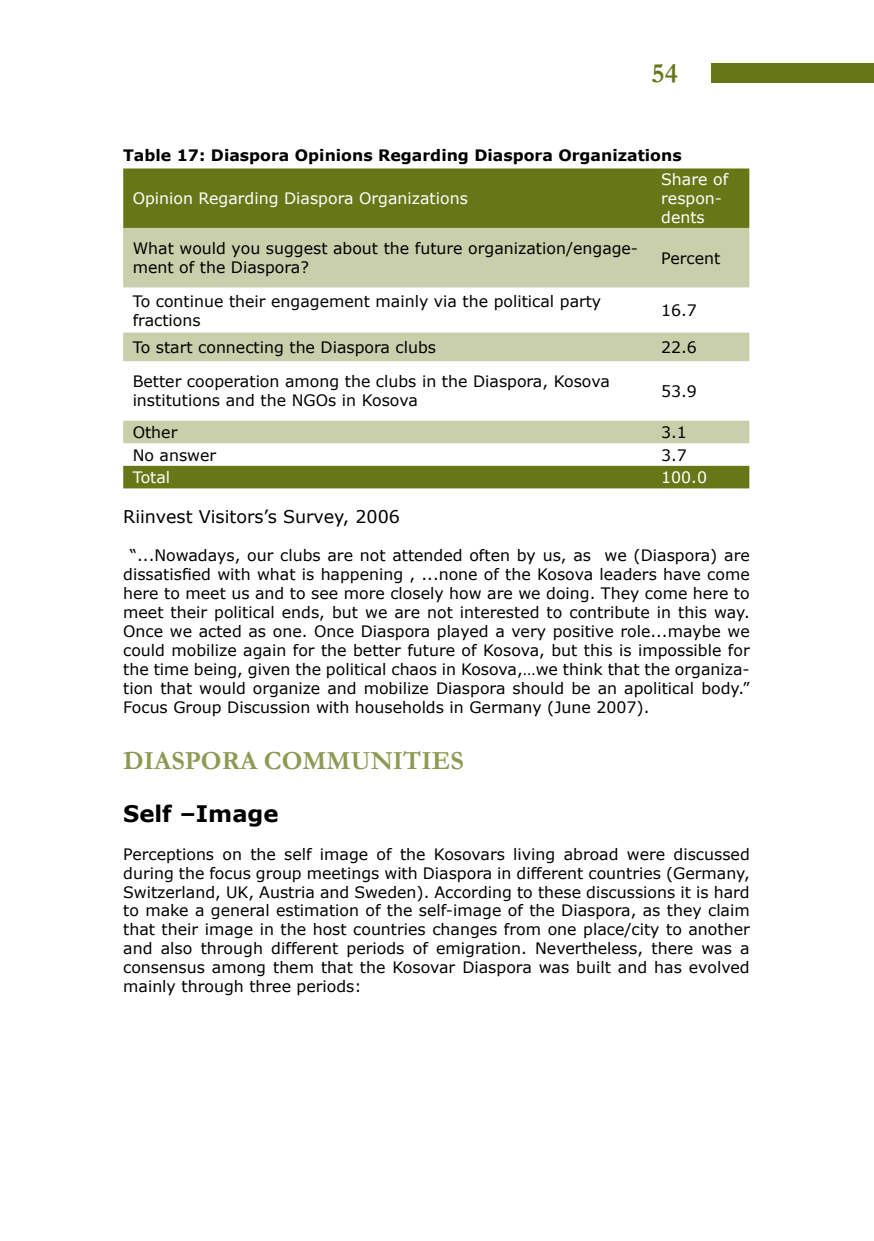
<style>
.page{position:relative;width:874px;height:1241px;background:#fff}
.page>*{position:absolute;margin:0;border:0;box-sizing:border-box;transform-origin:0 0}
.t1{font:700 28px "Garamond";color:#677718}
.t2{font:700 26.25px "Garamond";color:#8e9a53}
.t3{font:700 22.75px "Verdana";color:#000}
.t4{font:17.5px "Verdana";color:#000}
.t5{font:15.75px/18.9px "Verdana";color:#000}
.t6{font:15.75px/18.9px "Verdana";color:#fff}
.t7{font:700 15.75px "Verdana";color:#000}
</style>
<div class="page">
<div style="left:710px;top:63px;width:163px;height:19px;background:#677718"></div>
<svg style="left:123px;top:168px;width:626px;height:320px;fill:#677718"></svg>
<svg style="left:123px;top:228px;width:626px;height:215px;fill:#c8cfaa"></svg>
<h1 class="t1" style="left:651px;top:54px;width:26px">54</h1>
<p class="t7" style="left:123px;top:146px;width:559px">Table 17: Diaspora Opinions Regarding Diaspora Organizations</p>
<p class="t6" style="left:133px;top:188px;width:336px">Opinion Regarding Diaspora Organizations</p>
<p class="t6" style="left:661px;top:170px;width:68px">Share of respon&shy;dents</p>
<p class="t5" style="left:133px;top:238px;width:506px">What would you suggest about the future organization/engage&shy;ment of the Diaspora?</p>
<p class="t5" style="left:661px;top:248px;width:60px">Percent</p>
<p class="t5" style="left:133px;top:291px;width:470px">To continue their engagement mainly via the political party fractions</p>
<p class="t5" style="left:661px;top:300px;width:37px">16.7</p>
<p class="t5" style="left:133px;top:337px;width:305px">To start connecting the Diaspora clubs</p>
<p class="t5" style="left:661px;top:337px;width:37px">22.6</p>
<p class="t5" style="left:133px;top:372px;width:478px">Better cooperation among the clubs in the Diaspora, Kosova institutions and the NGOs in Kosova</p>
<p class="t5" style="left:661px;top:381px;width:37px">53.9</p>
<p class="t5" style="left:133px;top:422px;width:46px">Other</p>
<p class="t5" style="left:661px;top:422px;width:27px">3.1</p>
<p class="t5" style="left:133px;top:445px;width:85px">No answer</p>
<p class="t5" style="left:661px;top:445px;width:27px">3.7</p>
<p class="t6" style="left:133px;top:467px;width:39px">Total</p>
<p class="t6" style="left:661px;top:467px;width:47px">100.0</p>
<p class="t4" style="left:123px;top:506px;width:278px">Riinvest Visitors’s Survey, 2006</p>
<p class="t5" style="left:123px;top:545px;width:627px;text-align:justify;text-indent:7px">“...Nowadays, our clubs are not attended often by us, as we (Diaspora) are dissatisfied with what is happening , ...none of the Kosova leaders have come here to meet us and to see more closely how are we doing. They come here to meet their political ends, but we are not interested to contribute in this way.<br>Once we acted as one. Once Diaspora played a very positive role...maybe we could mobilize again for the better future of Kosova, but this is impossible for the time being, given the political chaos in Kosova,…we think that the organiza&shy;tion that would organize and mobilize Diaspora should be an apolitical body.” Focus Group Discussion with households in Germany (June 2007).</p>
<h2 class="t2" style="left:123px;top:743px;width:342px">DIASPORA COMMUNITIES</h2>
<h3 class="t3" style="left:123px;top:799px;width:157px">Self –Image</h3>
<p class="t5" style="left:123px;top:843px;width:627px;text-align:justify">Perceptions on the self image of the Kosovars living abroad were discussed during the focus group meetings with Diaspora in different countries (Germany, Switzerland, UK, Austria and Sweden). According to these discussions it is hard to make a general estimation of the self-image of the Diaspora, as they claim that their image in the host countries changes from one place/city to another and also through different periods of emigration. Nevertheless, there was a consensus among them that the Kosovar Diaspora was built and has evolved mainly through three periods:</p>
</div>
